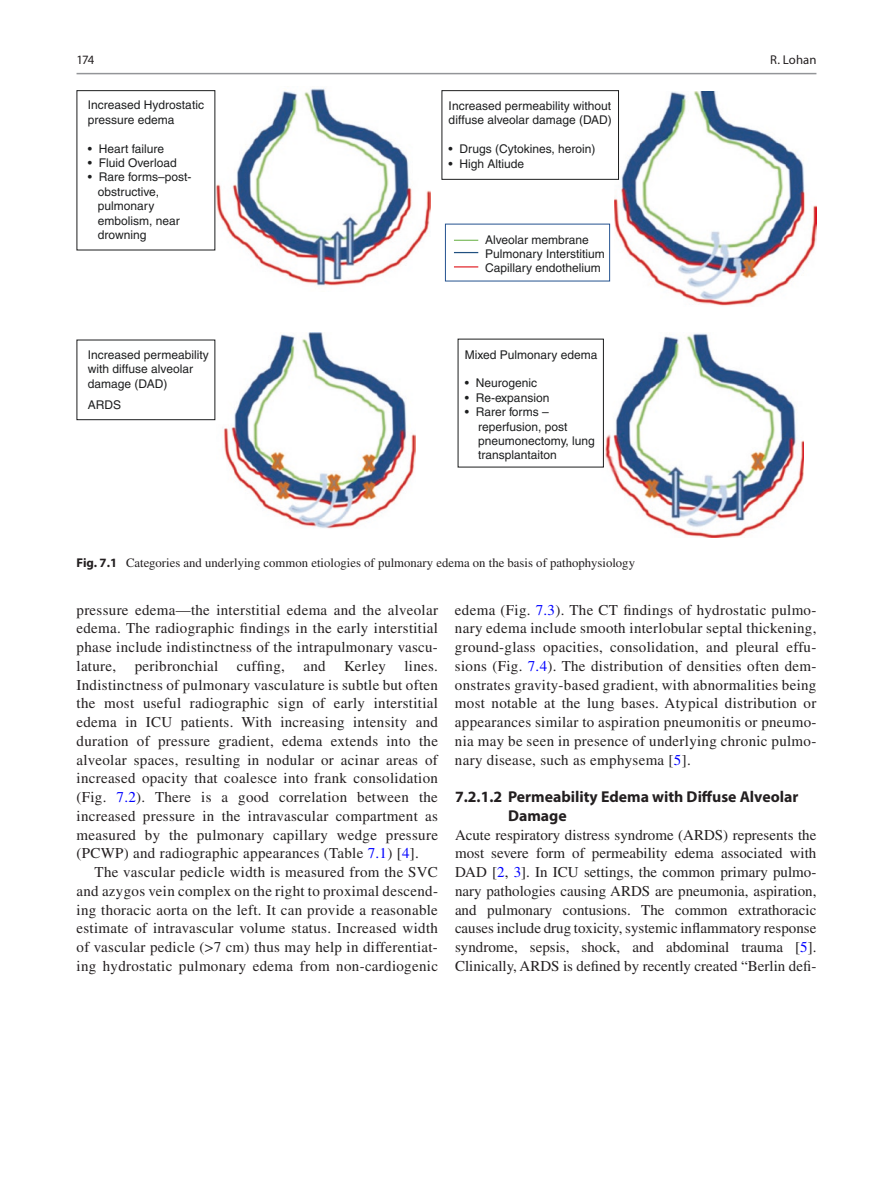
<style>
.page{position:relative;width:893px;height:1187px;background:#fff}
.page>*{position:absolute;margin:0;border:0;box-sizing:border-box;transform-origin:0 0}
.t1{font:700 15.75px/18.8px "Yjfmvv Myriad Pro";color:#231f20}
.t2{font:15px/18.8px "Wlwlrh Times LT Std";letter-spacing:.02em;color:#231f20;text-align:justify}
.t3{font:12.75px "Wlwlrh Times LT Std";color:#231f20}
.t4{font:12.75px "Bgxfmx Myriad Pro";letter-spacing:.005em;color:#231f20}
.t5{font:12.75px "Sstpnf Myriad Pro";color:#231f20}
.t6{font:12px/14.4px "Rgtfdg Helvetica";color:#1d1e1f}
.s1{font-family:"Yjfmvv Myriad Pro";font-weight:700}
.s2{color:#00f}
</style>
<div class="page">
<img style="left:217px;top:88px;width:213px;height:198px">
<img style="left:224px;top:333px;width:192px;height:196px">
<img style="left:614px;top:91px;width:203px;height:215px">
<img style="left:602px;top:333px;width:202px;height:205px">
<div style="left:442px;top:90px;width:177px;height:90px;border:1px solid #1d1e1f"></div>
<div style="left:77px;top:339px;width:138px;height:81px;border:1px solid #1d1e1f"></div>
<svg style="left:454px;top:240px;width:24px;height:1px"></svg>
<svg style="left:454px;top:252px;width:24px;height:1px"></svg>
<svg style="left:454px;top:266px;width:24px;height:1px"></svg>
<hr style="left:77px;top:73px;width:739px;height:1px;background:#939598">
<p class="t5" style="left:77px;top:52px;width:19px">174</p>
<p class="t6" style="left:88px;top:98px;width:118px">Increased Hydrostatic pressure edema</p>
<p class="t6" style="left:88px;top:141px;width:78px">• Heart failure</p>
<p class="t6" style="left:88px;top:155px;width:90px">• Fluid Overload</p>
<p class="t6" style="left:98px;top:170px;width:95px;text-indent:-10px">• Rare forms–post&shy;obstructive, pulmonary embolism, near drowning</p>
<p class="t6" style="left:88px;top:347px;width:123px">Increased permeability with diffuse alveolar damage (DAD)</p>
<p class="t6" style="left:88px;top:398px;width:35px">ARDS</p>
<p class="t6" style="left:449px;top:99px;width:165px">Increased permeability without diffuse alveolar damage (DAD)</p>
<p class="t6" style="left:449px;top:142px;width:148px">• Drugs (Cytokines, heroin)</p>
<p class="t6" style="left:449px;top:156px;width:77px">• High Altiude</p>
<p class="t6" style="left:485px;top:232px;width:121px">Alveolar membrane<br>Pulmonary Interstitium<br>Capillary endothelium</p>
<p class="t6" style="left:465px;top:347px;width:134px">Mixed Pulmonary edema</p>
<p class="t6" style="left:465px;top:376px;width:74px">• Neurogenic</p>
<p class="t6" style="left:465px;top:390px;width:86px">• Re-expansion</p>
<p class="t6" style="left:478px;top:404px;width:118px;text-indent:-13px">• Rarer forms – reperfusion, post pneumonectomy, lung transplantaiton</p>
<p class="t3" style="left:77px;top:555px;width:560px"><span class="s1">Fig. 7.1</span> Categories and underlying common etiologies of pulmonary edema on the basis of pathophysiology</p>
<p class="t4" style="left:770px;top:52px;width:48px">R. Lohan</p>
<p class="t2" style="left:77px;top:600px;width:363px">pressure edema—the interstitial edema and the alveolar edema. The radiographic findings in the early interstitial phase include indistinctness of the intrapulmonary vascu&shy;lature, peribronchial cuffing, and Kerley lines.<br>Indistinctness of pulmonary vasculature is subtle but often the most useful radiographic sign of early interstitial edema in ICU patients. With increasing intensity and duration of pressure gradient, edema extends into the alveolar spaces, resulting in nodular or acinar areas of increased opacity that coalesce into frank consolidation (Fig. <span class="s2">7.2</span>). There is a good correlation between the increased pressure in the intravascular compartment as measured by the pulmonary capillary wedge pressure (PCWP) and radiographic appearances (Table <span class="s2">7.1</span>) [<span class="s2">4</span>].</p>
<p class="t2" style="left:77px;top:862px;width:363px;text-indent:18px">The vascular pedicle width is measured from the SVC and azygos vein complex on the right to proximal descend&shy;ing thoracic aorta on the left. It can provide a reasonable estimate of intravascular volume status. Increased width of vascular pedicle (&gt;7 cm) thus may help in differentiat&shy;ing hydrostatic pulmonary edema from non-cardiogenic</p>
<p class="t2" style="left:455px;top:600px;width:363px">edema (Fig. <span class="s2">7.3</span>). The CT findings of hydrostatic pulmo&shy;nary edema include smooth interlobular septal thickening, ground-glass opacities, consolidation, and pleural effu&shy;sions (Fig. <span class="s2">7.4</span>). The distribution of densities often dem&shy;onstrates gravity-based gradient, with abnormalities being most notable at the lung bases. Atypical distribution or appearances similar to aspiration pneumonitis or pneumo&shy;nia may be seen in presence of underlying chronic pulmo&shy;nary disease, such as emphysema [<span class="s2">5</span>].</p>
<p class="t1" style="left:508px;top:786px;width:292px;text-indent:-53px">7.2.1.2 Permeability Edema with Diffuse Alveolar<br>Damage</p>
<p class="t2" style="left:455px;top:825px;width:363px">Acute respiratory distress syndrome (ARDS) represents the most severe form of permeability edema associated with DAD [<span class="s2">2</span>, <span class="s2">3</span>]. In ICU settings, the common primary pulmo&shy;nary pathologies causing ARDS are pneumonia, aspiration, and pulmonary contusions. The common extrathoracic causes include drug toxicity, systemic inflammatory response syndrome, sepsis, shock, and abdominal trauma [<span class="s2">5</span>].<br>Clinically, ARDS is defined by recently created “Berlin defi-</p>
</div>
